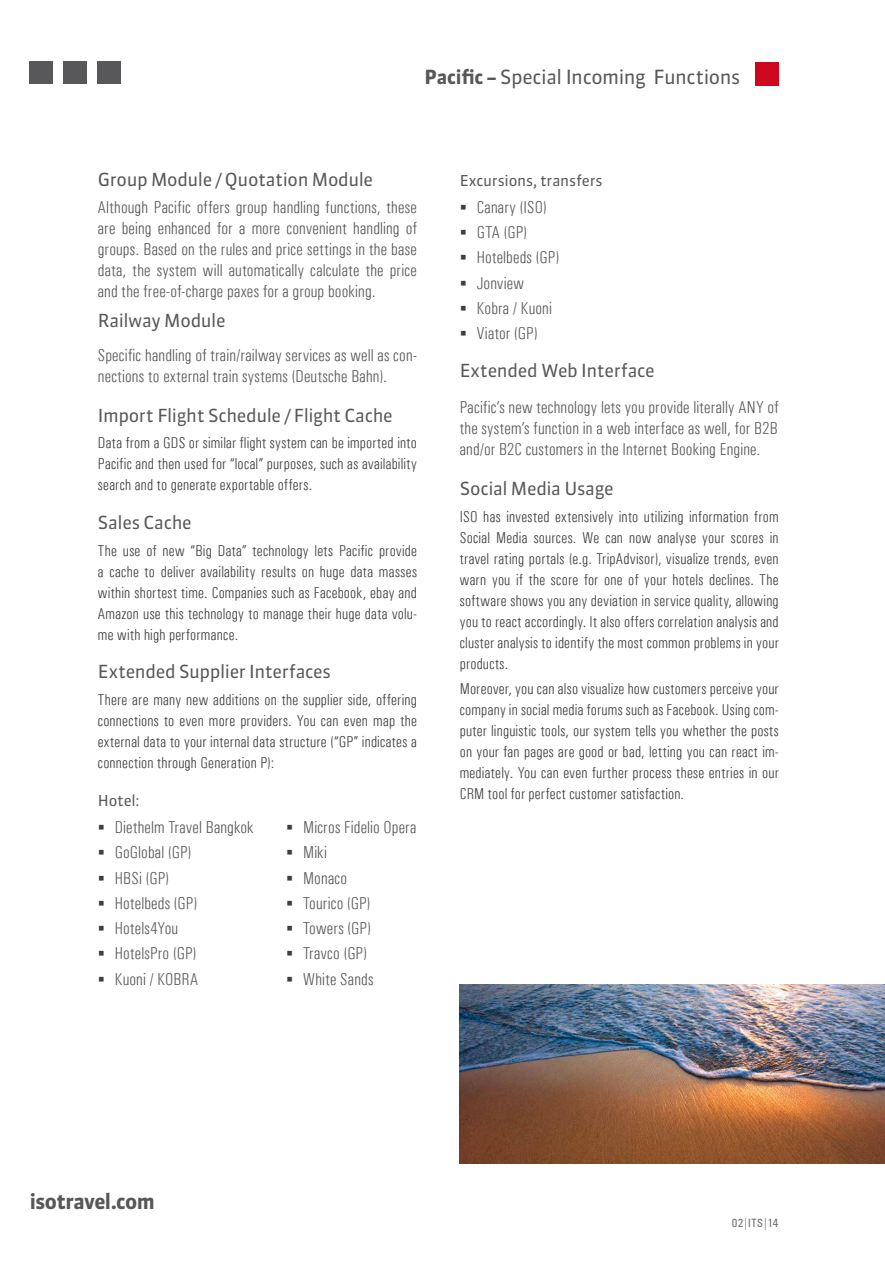
<style>
.page{position:relative;width:885px;height:1263px;background:#fff}
.page>*{position:absolute;margin:0;border:0;box-sizing:border-box;transform-origin:0 0}
.t1{font:700 21px "Sanuk OT";letter-spacing:-.025em;color:#58585a}
.t2{font:19.5px "Sanuk OT";letter-spacing:-.025em;color:#58585a}
.t3{font:18px "Sanuk OT";letter-spacing:-.02em;color:#58585a}
.t4{font:300 condensed 17.25px/25.2px "Univers";letter-spacing:.01em;color:#58585a}
.t5{font:300 condensed 15.75px/21px "Univers";letter-spacing:.015em;color:#3e3d40;text-align:justify}
.t6{font:15px "Sanuk OT";letter-spacing:-.01em;color:#58585a}
.t7{font:500 12px "Univers Condensed";letter-spacing:.03em;color:#707172}
.s1{font-weight:700}
</style>
<div class="page">
<div style="left:63px;top:61px;width:24px;height:23px;background:#58585a"></div>
<div style="left:29px;top:61px;width:24px;height:23px;background:#58585a"></div>
<div style="left:97px;top:61px;width:24px;height:23px;background:#58585a"></div>
<div style="left:755px;top:62px;width:23px;height:23px;background:#cd071e"></div>
<img style="left:459px;top:985px;width:425px;height:178px">
<p class="t2" style="left:424px;top:65px;width:317px"><span class="s1">Pacific –</span> Special Incoming Functions</p>
<p class="t3" style="left:98px;top:168px;width:277px">Group Module / Quotation Module</p>
<p class="t4" style="left:98px;top:197px;width:320px;line-height:21px;text-align:justify">Although Pacific offers group handling functions, these are being enhanced for a more convenient handling of groups. Based on the rules and price settings in the base data, the system will automatically calculate the price and the free-of-charge paxes for a group booking.</p>
<p class="t3" style="left:98px;top:309px;width:129px">Railway Module</p>
<p class="t4" style="left:98px;top:344px;width:320px;line-height:21px">Specific handling of train/railway services as well as con&shy;nections to external train systems (Deutsche Bahn).</p>
<p class="t3" style="left:98px;top:404px;width:296px">Import Flight Schedule / Flight Cache</p>
<p class="t5" style="left:98px;top:433px;width:320px">Data from a GDS or similar flight system can be imported into Pacific and then used for “local” purposes, such as availability search and to generate exportable offers.</p>
<p class="t3" style="left:98px;top:511px;width:95px">Sales Cache</p>
<p class="t5" style="left:98px;top:540px;width:320px">The use of new “Big Data” technology lets Pacific provide a cache to deliver availability results on huge data masses within shortest time. Companies such as Facebook, ebay and Amazon use this technology to manage their huge data volu&shy;me with high performance.</p>
<p class="t3" style="left:98px;top:660px;width:235px">Extended Supplier Interfaces</p>
<p class="t5" style="left:98px;top:689px;width:320px">There are many new additions on the supplier side, offering connections to even more providers. You can even map the external data to your internal data structure (“GP” indicates a connection through Generation P):</p>
<p class="t6" style="left:98px;top:791px;width:43px">Hotel:</p>
<p class="t4" style="left:115px;top:815px;width:140px">Diethelm Travel Bangkok<br>GoGlobal (GP)<br>HBSi (GP)<br>Hotelbeds (GP)<br>Hotels4You<br>HotelsPro (GP)<br>Kuoni / KOBRA</p>
<p class="t4" style="left:303px;top:815px;width:115px">Micros Fidelio Opera<br>Miki<br>Monaco<br>Tourico (GP)<br>Towers (GP)<br>Travco (GP)<br>White Sands</p>
<p class="t6" style="left:459px;top:171px;width:144px">Excursions, transfers</p>
<p class="t4" style="left:476px;top:194px;width:84px">Canary (ISO)<br>GTA (GP)<br>Hotelbeds (GP)<br>Jonview<br>Kobra / Kuoni<br>Viator (GP)</p>
<p class="t3" style="left:459px;top:360px;width:196px">Extended Web Interface</p>
<p class="t4" style="left:459px;top:397px;width:320px;line-height:21px;text-align:justify">Pacific’s new technology lets you provide literally ANY of the system’s function in a web interface as well, for B2B and/or B2C customers in the Internet Booking Engine.</p>
<p class="t3" style="left:459px;top:477px;width:155px">Social Media Usage</p>
<p class="t5" style="left:459px;top:506px;width:320px">ISO has invested extensively into utilizing information from Social Media sources. We can now analyse your scores in travel rating portals (e.g. TripAdvisor), visualize trends, even warn you if the score for one of your hotels declines. The software shows you any deviation in service quality, allowing you to react accordingly. It also offers correlation analysis and cluster analysis to identify the most common problems in your products.</p>
<p class="t5" style="left:459px;top:678px;width:320px">Moreover, you can also visualize how customers perceive your company in social media forums such as Facebook. Using com&shy;puter linguistic tools, our system tells you whether the posts on your fan pages are good or bad, letting you can react im&shy;mediately. You can even further process these entries in our CRM tool for perfect customer satisfaction.</p>
<h1 class="t1" style="left:30px;top:1189px;width:127px">isotravel.com</h1>
<p class="t7" style="left:731px;top:1216px;width:48px">02|ITS|14</p>
</div>
